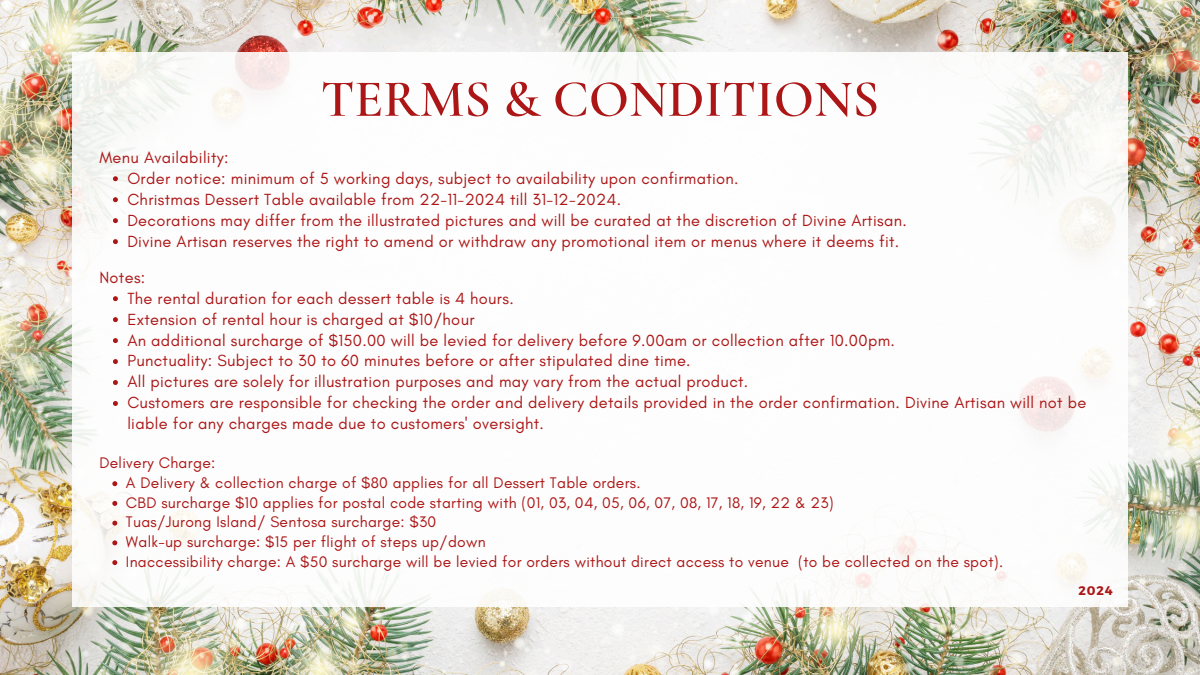
<style>
.page{position:relative;width:1200px;height:675px;background:#fff}
.page>*{position:absolute;margin:0;border:0;box-sizing:border-box;transform-origin:0 0}
.t1{font:600 52.6px "Cormorant Garamond";color:#ac1616}
.t2{font:16.4px/21px "Glacial Indifference";letter-spacing:.02em;color:#ac1616}
.t3{font:15.6px "Glacial Indifference";letter-spacing:.02em;color:#ac1616}
.t4{font:700 12.5px "Montserrat";color:#ac1616}
</style>
<div class="page">
<img style="left:0;top:0;width:1200px;height:675px">
<div style="left:72px;top:52px;width:1056px;height:555px;background:#fff"></div>
<svg style="left:113px;top:176px;width:5px;height:5px"></svg>
<svg style="left:113px;top:197px;width:5px;height:5px"></svg>
<svg style="left:113px;top:218px;width:5px;height:5px"></svg>
<svg style="left:113px;top:239px;width:5px;height:5px"></svg>
<svg style="left:113px;top:296px;width:5px;height:5px"></svg>
<svg style="left:113px;top:317px;width:5px;height:5px"></svg>
<svg style="left:113px;top:338px;width:5px;height:5px"></svg>
<svg style="left:113px;top:359px;width:5px;height:5px"></svg>
<svg style="left:113px;top:380px;width:5px;height:5px"></svg>
<svg style="left:113px;top:401px;width:5px;height:5px"></svg>
<svg style="left:112px;top:481px;width:5px;height:5px"></svg>
<svg style="left:112px;top:501px;width:5px;height:5px"></svg>
<svg style="left:112px;top:521px;width:5px;height:5px"></svg>
<svg style="left:112px;top:540px;width:5px;height:5px"></svg>
<svg style="left:112px;top:560px;width:5px;height:5px"></svg>
<h1 class="t1" style="left:321px;top:67px;width:560px">TERMS &amp; CONDITIONS</h1>
<h2 class="t2" style="left:99px;top:146px;width:131px">Menu Availability:</h2>
<p class="t2" style="left:127px;top:167px;width:613px">Order notice: minimum of 5 working days, subject to availability upon confirmation.</p>
<p class="t2" style="left:127px;top:188px;width:495px">Christmas Dessert Table available from 22-11-2024 till 31-12-2024.</p>
<p class="t2" style="left:127px;top:209px;width:781px">Decorations may differ from the illustrated pictures and will be curated at the discretion of Divine Artisan.</p>
<p class="t2" style="left:127px;top:230px;width:774px">Divine Artisan reserves the right to amend or withdraw any promotional item or menus where it deems fit.</p>
<h2 class="t2" style="left:99px;top:266px;width:47px">Notes:</h2>
<p class="t2" style="left:127px;top:287px;width:388px">The rental duration for each dessert table is 4 hours.</p>
<p class="t2" style="left:127px;top:308px;width:349px">Extension of rental hour is charged at $10/hour</p>
<p class="t2" style="left:127px;top:329px;width:769px">An additional surcharge of $150.00 will be levied for delivery before 9.00am or collection after 10.00pm.</p>
<p class="t2" style="left:127px;top:350px;width:565px">Punctuality: Subject to 30 to 60 minutes before or after stipulated dine time.</p>
<p class="t2" style="left:127px;top:371px;width:622px">All pictures are solely for illustration purposes and may vary from the actual product.</p>
<p class="t2" style="left:127px;top:392px;width:960px">Customers are responsible for checking the order and delivery details provided in the order confirmation. Divine Artisan will not be liable for any charges made due to customers' oversight.</p>
<h2 class="t3" style="left:99px;top:453px;width:117px">Delivery Charge:</h2>
<p class="t3" style="left:126px;top:473px;width:516px">A Delivery &amp; collection charge of $80 applies for all Dessert Table orders.</p>
<p class="t3" style="left:126px;top:493px;width:709px">CBD surcharge $10 applies for postal code starting with (01, 03, 04, 05, 06, 07, 08, 17, 18, 19, 22 &amp; 23)</p>
<p class="t3" style="left:126px;top:513px;width:312px">Tuas/Jurong Island/ Sentosa surcharge: $30</p>
<p class="t3" style="left:126px;top:532px;width:361px">Walk-up surcharge: $15 per flight of steps up/down</p>
<p class="t3" style="left:126px;top:552px;width:879px">Inaccessibility charge: A $50 surcharge will be levied for orders without direct access to venue (to be collected on the spot).</p>
<p class="t4" style="left:1079px;top:583px;width:36px">2024</p>
</div>
